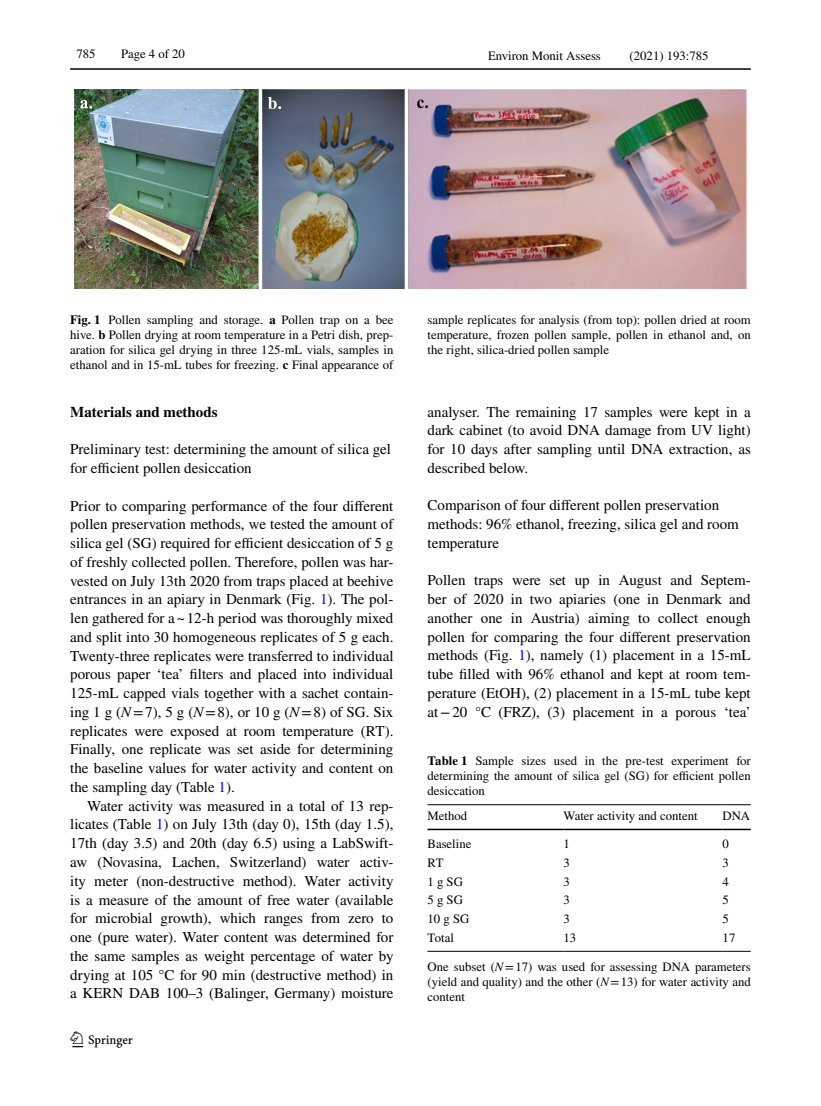
<style>
.page{position:relative;width:821px;height:1106px;background:#fff}
.page>*{position:absolute;margin:0;border:0;box-sizing:border-box;transform-origin:0 0}
.t1{font:22.5px "Springnew Regular 2";color:#000}
.t2{font:15px/18.8px "STIX";color:#000;text-align:justify}
.t3{font:700 15px "STIX";color:#000}
.t4{font:12.75px/15px "STIX";color:#000;text-align:justify}
.s1{font-weight:700}
.s2{color:#00f}
.s3{font-style:italic}
</style>
<div class="page">
<hr style="left:70px;top:68px;width:680px;height:2px;background:#000">
<img style="left:74px;top:89px;width:672px;height:199px">
<hr style="left:427px;top:804px;width:136px;height:1px;background:#000">
<hr style="left:427px;top:828px;width:136px;height:2px;background:#000">
<hr style="left:563px;top:804px;width:159px;height:1px;background:#000">
<hr style="left:563px;top:828px;width:159px;height:2px;background:#000">
<svg style="left:722px;top:804px;width:28px;height:1px"></svg>
<hr style="left:722px;top:828px;width:28px;height:2px;background:#000">
<hr style="left:427px;top:950px;width:136px;height:1px;background:#000">
<hr style="left:563px;top:950px;width:159px;height:1px;background:#000">
<svg style="left:722px;top:950px;width:28px;height:1px"></svg>
<p class="t4" style="left:77px;top:47px;width:21px">785</p>
<p class="t4" style="left:121px;top:47px;width:65px">Page 4 of 20</p>
<p class="t4" style="left:488px;top:49px;width:114px">Environ Monit Assess</p>
<p class="t4" style="left:629px;top:49px;width:80px">(2021) 193:785</p>
<p class="t4" style="left:70px;top:313px;width:325px"><span class="s1">Fig. 1</span> Pollen sampling and storage. <span class="s1">a</span> Pollen trap on a bee hive. <span class="s1">b</span> Pollen drying at room temperature in a Petri dish, prep&shy;aration for silica gel drying in three 125-mL vials, samples in ethanol and in 15-mL tubes for freezing. <span class="s1">c</span> Final appearance of</p>
<p class="t4" style="left:427px;top:313px;width:325px">sample replicates for analysis (from top): pollen dried at room temperature, frozen pollen sample, pollen in ethanol and, on the right, silica-dried pollen sample</p>
<p class="t3" style="left:70px;top:403px;width:149px">Materials and methods</p>
<p class="t2" style="left:70px;top:441px;width:322px">Preliminary test: determining the amount of silica gel for efficient pollen desiccation</p>
<p class="t2" style="left:70px;top:497px;width:325px">Prior to comparing performance of the four different pollen preservation methods, we tested the amount of silica gel (SG) required for efficient desiccation of 5 g of freshly collected pollen. Therefore, pollen was har&shy;vested on July 13th 2020 from traps placed at beehive entrances in an apiary in Denmark (Fig. <span class="s2">1</span>). The pol&shy;len gathered for a~12-h period was thoroughly mixed and split into 30 homogeneous replicates of 5 g each.<br>Twenty-three replicates were transferred to individual porous paper ‘tea’ filters and placed into individual 125-mL capped vials together with a sachet contain&shy;ing 1 g (<span class="s3">N</span>=7), 5 g (<span class="s3">N</span>=8), or 10 g (<span class="s3">N</span>=8) of SG. Six replicates were exposed at room temperature (RT).<br>Finally, one replicate was set aside for determining the baseline values for water activity and content on the sampling day (Table <span class="s2">1</span>).</p>
<p class="t2" style="left:70px;top:797px;width:325px;text-indent:17px">Water activity was measured in a total of 13 rep&shy;licates (Table <span class="s2">1</span>) on July 13th (day 0), 15th (day 1.5), 17th (day 3.5) and 20th (day 6.5) using a LabSwift&shy;aw (Novasina, Lachen, Switzerland) water activ&shy;ity meter (non-destructive method). Water activity is a measure of the amount of free water (available for microbial growth), which ranges from zero to one (pure water). Water content was determined for the same samples as weight percentage of water by drying at 105 °C for 90 min (destructive method) in a KERN DAB 100–3 (Balinger, Germany) moisture</p>
<h1 class="t1" style="left:72px;top:1031px;width:62px">1 3</h1>
<p class="t2" style="left:427px;top:403px;width:325px">analyser. The remaining 17 samples were kept in a dark cabinet (to avoid DNA damage from UV light) for 10 days after sampling until DNA extraction, as described below.</p>
<p class="t2" style="left:427px;top:497px;width:313px;text-align:left">Comparison of four different pollen preservation methods: 96% ethanol, freezing, silica gel and room temperature</p>
<p class="t2" style="left:427px;top:572px;width:325px">Pollen traps were set up in August and Septem&shy;ber of 2020 in two apiaries (one in Denmark and another one in Austria) aiming to collect enough pollen for comparing the four different preservation methods (Fig. <span class="s2">1</span>), namely (1) placement in a 15-mL tube filled with 96% ethanol and kept at room tem&shy;perature (EtOH), (2) placement in a 15-mL tube kept at−20 °C (FRZ), (3) placement in a porous ‘tea’</p>
<p class="t4" style="left:427px;top:754px;width:325px"><span class="s1">Table 1</span> Sample sizes used in the pre-test experiment for determining the amount of silica gel (SG) for efficient pollen desiccation</p>
<p class="t4" style="left:427px;top:808px;width:41px">Method</p>
<p class="t4" style="left:563px;top:808px;width:136px">Water activity and content</p>
<p class="t4" style="left:722px;top:808px;width:29px">DNA</p>
<p class="t4" style="left:427px;top:837px;width:45px">Baseline</p>
<p class="t4" style="left:563px;top:837px;width:8px">1</p>
<p class="t4" style="left:722px;top:837px;width:8px">0</p>
<p class="t4" style="left:427px;top:856px;width:17px">RT</p>
<p class="t4" style="left:563px;top:856px;width:8px">3</p>
<p class="t4" style="left:722px;top:856px;width:8px">3</p>
<p class="t4" style="left:427px;top:874px;width:37px">1 g SG</p>
<p class="t4" style="left:563px;top:874px;width:8px">3</p>
<p class="t4" style="left:722px;top:874px;width:8px">4</p>
<p class="t4" style="left:427px;top:893px;width:37px">5 g SG</p>
<p class="t4" style="left:563px;top:893px;width:8px">3</p>
<p class="t4" style="left:722px;top:893px;width:8px">5</p>
<p class="t4" style="left:427px;top:912px;width:43px">10 g SG</p>
<p class="t4" style="left:563px;top:912px;width:8px">3</p>
<p class="t4" style="left:722px;top:912px;width:8px">5</p>
<p class="t4" style="left:427px;top:931px;width:28px">Total</p>
<p class="t4" style="left:563px;top:931px;width:14px">13</p>
<p class="t4" style="left:722px;top:931px;width:14px">17</p>
<p class="t4" style="left:427px;top:959px;width:325px">One subset (<span class="s3">N</span>=17) was used for assessing DNA parameters (yield and quality) and the other (<span class="s3">N</span>=13) for water activity and content</p>
</div>
